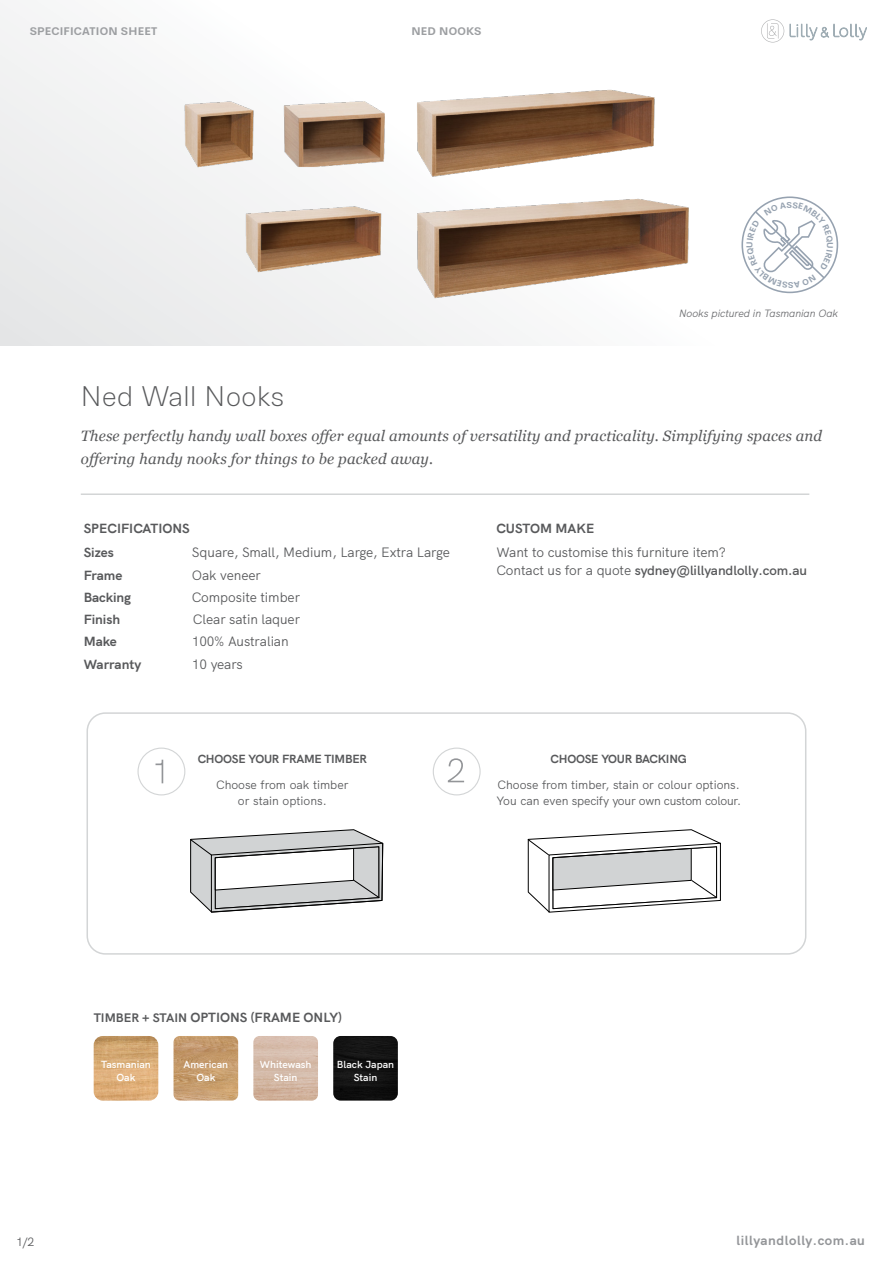
<style>
.page{position:relative;width:893px;height:1263px;background:#fff}
.page>*{position:absolute;margin:0;border:0;box-sizing:border-box;transform-origin:0 0}
.t1{font:300 27px "HK Concentrate";letter-spacing:.02em;color:#58595b}
.t2{font:italic 15px/22.5px "Georgia";letter-spacing:.01em;color:#58595b}
.t3{font:13.5px/18px "HK Grotesk";letter-spacing:-.005em;color:#58595b}
.t4{font:700 13.5px/24px "HK Grotesk";color:#58595b}
.t5{font:700 13.5px "HK Grotesk";letter-spacing:.04em;color:#939598}
.t6{font:12px/16.5px "HK Grotesk";color:#58595b;text-align:center}
.t7{font:700 12px "HK Grotesk";letter-spacing:-.02em;color:#58595b}
.t8{font:italic 10.5px "HK Grotesk";color:#6d6e71}
.t9{font:700 10.5px "HK Concentrate";letter-spacing:.02em;color:#9d9fa2}
.t10{font:600 10.35px/13px "HK Grotesk";color:#fff;text-align:center}
.s1{font-weight:600}
.s2{font-size:12.6px}
</style>
<div class="page">
<div style="left:0;top:0;width:893px;height:346px;background:linear-gradient(to right,#f0f1f1,#fff)"></div>
<svg style="left:761px;top:19px;width:23px;height:24px"></svg>
<svg style="left:790px;top:24px;width:77px;height:16px"></svg>
<hr style="left:81px;top:493px;width:728px;height:2px;background:#d3d5d6">
<div style="left:87px;top:712px;width:719px;height:243px;border:2px solid #d3d5d6;border-radius:18px"></div>
<div style="left:137px;top:747px;width:48px;height:48px;border:1px solid #d3d5d6;border-radius:50%"></div>
<svg style="left:156px;top:760px;width:7px;height:23px"></svg>
<div style="left:433px;top:747px;width:48px;height:48px;border:1px solid #d3d5d6;border-radius:50%"></div>
<svg style="left:448px;top:758px;width:16px;height:24px"></svg>
<svg style="left:527px;top:829px;width:194px;height:84px"></svg>
<svg style="left:190px;top:829px;width:193px;height:84px"></svg>
<img style="left:94px;top:1036px;width:64px;height:64px">
<img style="left:174px;top:1036px;width:64px;height:64px">
<img style="left:253px;top:1036px;width:65px;height:64px">
<img style="left:333px;top:1036px;width:65px;height:64px">
<img style="left:174px;top:80px;width:524px;height:226px">
<svg style="left:741px;top:196px;width:98px;height:98px"></svg>
<p class="t9" style="left:30px;top:22px;width:129px">SPECIFICATION SHEET</p>
<p class="t9" style="left:411px;top:22px;width:72px">NED NOOKS</p>
<h1 class="t1" style="left:81px;top:372px;width:205px">Ned Wall Nooks</h1>
<p class="t8" style="left:679px;top:305px;width:161px">Nooks pictured in Tasmanian Oak</p>
<p class="t2" style="left:81px;top:424px;width:743px">These perfectly handy wall boxes offer equal amounts of versatility and practicality. Simplifying spaces and offering handy nooks for things to be packed away.</p>
<p class="t4" style="left:84px;top:515px;width:107px">SPECIFICATIONS<br>Sizes</p>
<p class="t3" style="left:192px;top:542px;width:260px">Square, Small, Medium, Large, Extra Large</p>
<p class="t4" style="left:84px;top:562px;width:40px">Frame</p>
<p class="t3" style="left:192px;top:565px;width:71px">Oak veneer</p>
<p class="t4" style="left:84px;top:584px;width:49px">Backing</p>
<p class="t3" style="left:192px;top:587px;width:110px">Composite timber</p>
<p class="t4" style="left:84px;top:606px;width:38px">Finish</p>
<p class="t3" style="left:193px;top:609px;width:109px">Clear satin laquer</p>
<p class="t4" style="left:84px;top:628px;width:35px">Make</p>
<p class="t3" style="left:192px;top:631px;width:98px">100% Australian</p>
<p class="t4" style="left:84px;top:651px;width:59px">Warranty</p>
<p class="t3" style="left:192px;top:654px;width:52px">10 years</p>
<p class="t7" style="left:198px;top:750px;width:171px">CHOOSE YOUR FRAME TIMBER</p>
<p class="t6" style="left:216px;top:775px;width:134px">Choose from oak timber or stain options.</p>
<p class="t4" style="left:496px;top:515px;width:99px">CUSTOM MAKE</p>
<p class="t3" style="left:496px;top:542px;width:312px">Want to customise this furniture item?<br>Contact us for a quote <span class="s1">sydney@lillyandlolly.com.au</span></p>
<p class="t7" style="left:551px;top:750px;width:138px">CHOOSE YOUR BACKING</p>
<p class="t6" style="left:496px;top:775px;width:246px;text-align:left">Choose from timber, stain or colour options.<br>You can even specify your own custom colour.</p>
<p class="t4" style="left:94px;top:1004px;width:250px"><span class="s2">TIMBER + STAIN</span> OPTIONS (FRAME ONLY)</p>
<p class="t10" style="left:101px;top:1057px;width:51px">Tasmanian<br>Oak</p>
<p class="t10" style="left:184px;top:1057px;width:46px">American<br>Oak</p>
<p class="t10" style="left:260px;top:1057px;width:53px">Whitewash<br>Stain</p>
<p class="t10" style="left:337px;top:1057px;width:59px">Black Japan<br>Stain</p>
<p class="t6" style="left:16px;top:1233px;width:20px">1/2</p>
<p class="t5" style="left:736px;top:1229px;width:130px">lillyandlolly.com.au</p>
</div>
